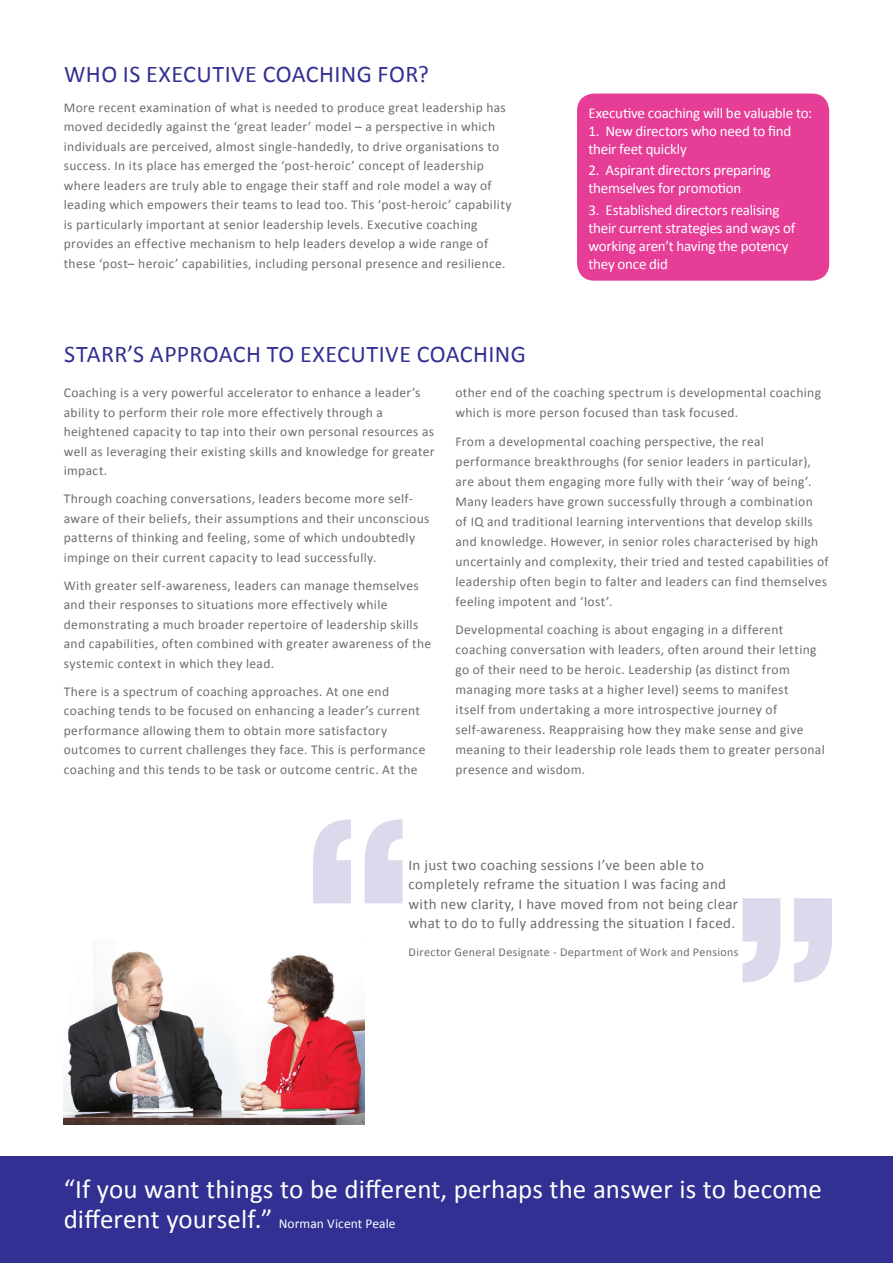
<style>
.page{position:relative;width:893px;height:1263px;background:#fff}
.page>*{position:absolute;margin:0;border:0;box-sizing:border-box;transform-origin:0 0}
.t1{font:900 condensed 225px "Helvetica Neue";color:#dcd9ec}
.t2{font:27px/30px "Calibri";color:#fff}
.t3{font:24px "Calibri";letter-spacing:.015em;color:#323092}
.t4{font:15px/18px "Calibri";letter-spacing:-.015em;color:#fff}
.t5{font:15px/19.5px "Calibri";letter-spacing:.025em;color:#6c6d70}
.t6{font:13.5px/19.5px "Calibri";letter-spacing:.025em;color:#6c6d70}
.t7{font:12px "Calibri";letter-spacing:.03em;color:#6c6d70}
.s1{font-size:13.5px}
</style>
<div class="page">
<div style="left:0;top:1157px;width:893px;height:106px;background:#323092"></div>
<div style="left:577px;top:94px;width:252px;height:187px;background:#e63e97;border-radius:17px"></div>
<img style="left:64px;top:951px;width:300px;height:173px">
<p class="t3" style="left:64px;top:59px;width:366px">WHO IS EXECUTIVE COACHING FOR?</p>
<p class="t6" style="left:64px;top:98px;width:449px">More recent examination of what is needed to produce great leadership has moved decidedly against the ‘great leader’ model – a perspective in which individuals are perceived, almost single-handedly, to drive organisations to success. In its place has emerged the ‘post-heroic’ concept of leadership where leaders are truly able to engage their staff and role model a way of leading which empowers their teams to lead too. This ‘post-heroic’ capability is particularly important at senior leadership levels. Executive coaching provides an effective mechanism to help leaders develop a wide range of these ‘post– heroic’ capabilities, including personal presence and resilience.</p>
<p class="t4" style="left:588px;top:104px;width:225px">Executive coaching will be valuable to:</p>
<p class="t4" style="left:588px;top:122px;width:204px">1. New directors who need to find their feet quickly</p>
<p class="t4" style="left:588px;top:161px;width:184px">2. Aspirant directors preparing themselves for promotion</p>
<p class="t4" style="left:588px;top:201px;width:208px">3. Established directors realising their current strategies and ways of working aren’t having the potency they once did</p>
<p class="t3" style="left:64px;top:339px;width:463px">STARR’S APPROACH TO EXECUTIVE COACHING</p>
<p class="t6" style="left:64px;top:383px;width:372px">Coaching is a very powerful accelerator to enhance a leader’s ability to perform their role more effectively through a heightened capacity to tap into their own personal resources as well as leveraging their existing skills and knowledge for greater impact.</p>
<p class="t6" style="left:64px;top:489px;width:367px">Through coaching conversations, leaders become more self&shy;aware of their beliefs, their assumptions and their unconscious patterns of thinking and feeling, some of which undoubtedly impinge on their current capacity to lead successfully.</p>
<p class="t6" style="left:64px;top:576px;width:369px">With greater self-awareness, leaders can manage themselves and their responses to situations more effectively while demonstrating a much broader repertoire of leadership skills and capabilities, often combined with greater awareness of the systemic context in which they lead.</p>
<p class="t6" style="left:64px;top:682px;width:363px">There is a spectrum of coaching approaches. At one end coaching tends to be focused on enhancing a leader’s current performance allowing them to obtain more satisfactory outcomes to current challenges they face. This is performance coaching and this tends to be task or outcome centric. At the</p>
<p class="t6" style="left:455px;top:383px;width:367px;line-height:20px">other end of the coaching spectrum is developmental coaching which is more person focused than task focused.</p>
<p class="t6" style="left:455px;top:431px;width:375px;line-height:20px">From a developmental coaching perspective, the real performance breakthroughs (for senior leaders in particular), are about them engaging more fully with their ‘way of being’.<br>Many leaders have grown successfully through a combination<br>of IQ and traditional learning interventions that develop skills and knowledge. However, in senior roles characterised by high uncertainly and complexity, their tried and tested capabilities of leadership often begin to falter and leaders can find themselves feeling impotent and ‘lost’.</p>
<p class="t6" style="left:455px;top:620px;width:371px;line-height:20px">Developmental coaching is about engaging in a different coaching conversation with leaders, often around their letting go of their need to be heroic. Leadership (as distinct from managing more tasks at a higher level) seems to manifest<br>itself from undertaking a more introspective journey of self-awareness. Reappraising how they make sense and give meaning to their leadership role leads them to greater personal presence and wisdom.</p>
<p class="t1" style="left:303px;top:715px;width:112px">‘‘</p>
<p class="t5" style="left:409px;top:855px;width:331px">In just two coaching sessions I’ve been able to completely reframe the situation I was facing and with new clarity, I have moved from not being clear what to do to fully addressing the situation I faced.</p>
<p class="t7" style="left:409px;top:944px;width:332px">Director General Designate - Department of Work and Pensions</p>
<p class="t1" style="left:732px;top:794px;width:112px">’’</p>
<p class="t2" style="left:64px;top:1174px;width:760px">“If you want things to be different, perhaps the answer is to become different yourself.” <span class="s1">Norman Vicent Peale</span></p>
</div>
